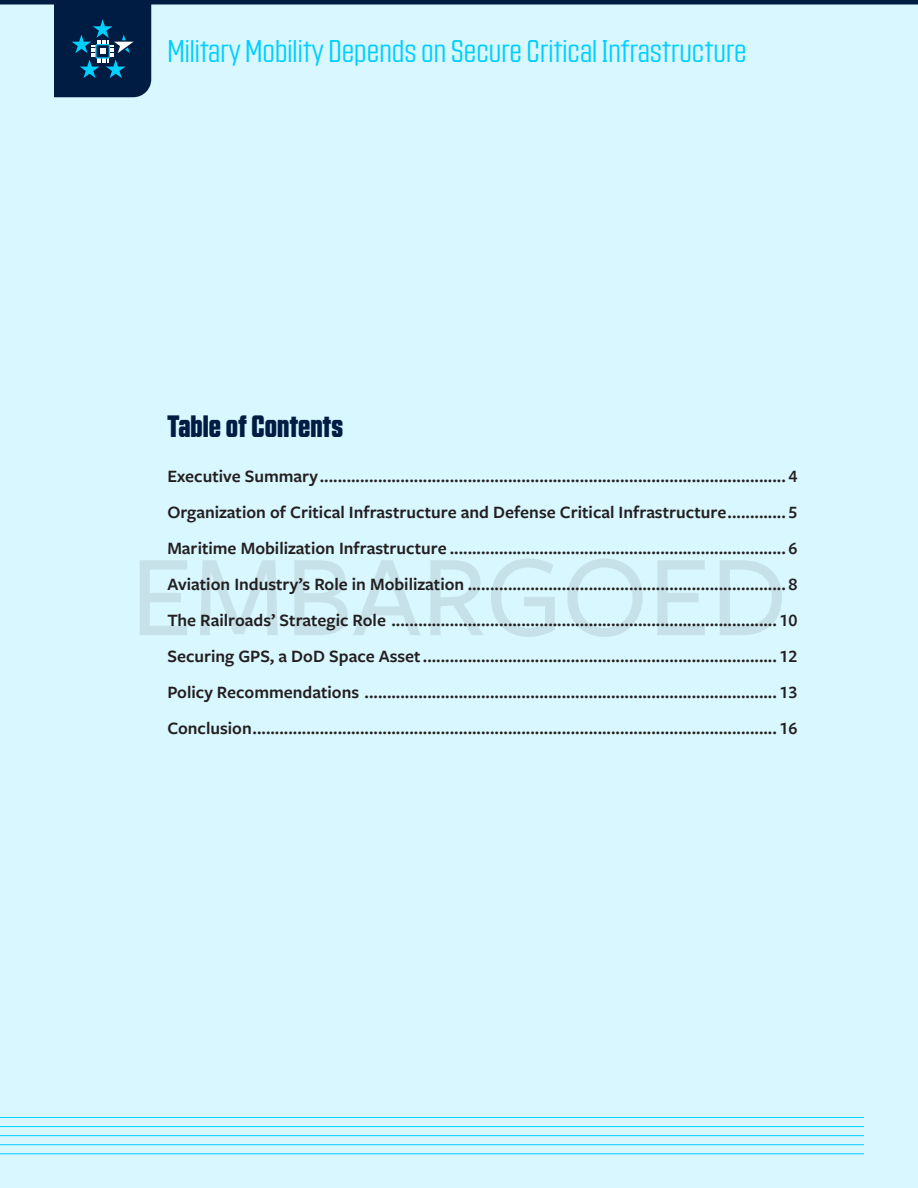
<style>
.page{position:relative;width:918px;height:1188px;background:#fff}
.page>*{position:absolute;margin:0;border:0;box-sizing:border-box;transform-origin:0 0}
.t1{font:500 120px "Freight Sans Pro";letter-spacing:-.005em;color:#231f20}
.t2{font:300 30.6px "Countach";color:#00cfff}
.TOC_H1{font:700 30px "Countach";color:#001c43}
.TOC_Level_1{font:600 18px "Freight Sans Pro";color:#231f20}
</style>
<div class="page">
<div style="left:0;top:4px;width:918px;height:1184px;background:#d9f7ff"></div>
<svg style="left:54px;top:4px;width:97px;height:93px;background:#092f56"></svg>
<hr style="left:0;top:0;width:918px;height:4px;background:#001c43">
<hr style="left:0;top:1117px;width:864px;height:1px;background:#00cfff">
<hr style="left:0;top:1135px;width:864px;height:1px;background:#00cfff">
<hr style="left:0;top:1144px;width:864px;height:1px;background:#00cfff">
<hr style="left:0;top:1153px;width:864px;height:1px;background:#00cfff">
<hr style="left:0;top:1126px;width:864px;height:1px;background:#00cfff">
<h2 class="t2" style="left:167px;top:32px;width:581px">Military Mobility Depends on Secure Critical Infrastructure</h2>
<p class="TOC_H1" style="left:167px;top:407px;width:177px">Table of Contents</p>
<p class="TOC_Level_1" style="left:167px;top:463px;width:631px">Executive Summary........................................................................................................ 4</p>
<p class="TOC_Level_1" style="left:167px;top:499px;width:631px">Organization of Critical Infrastructure and Defense Critical Infrastructure............. 5</p>
<p class="TOC_Level_1" style="left:167px;top:535px;width:631px">Maritime Mobilization Infrastructure ........................................................................... 6</p>
<p class="TOC_Level_1" style="left:167px;top:571px;width:631px">Aviation Industry’s Role in Mobilization ....................................................................... 8</p>
<p class="TOC_Level_1" style="left:167px;top:607px;width:631px">The Railroads’ Strategic Role ...................................................................................... 10</p>
<p class="TOC_Level_1" style="left:167px;top:643px;width:631px">Securing GPS, a DoD Space Asset............................................................................... 12</p>
<p class="TOC_Level_1" style="left:167px;top:679px;width:631px">Policy Recommendations ............................................................................................ 13</p>
<p class="TOC_Level_1" style="left:167px;top:715px;width:631px">Conclusion..................................................................................................................... 16</p>
<h1 class="t1" style="left:130px;top:516px;width:659px">EMBARGOED</h1>
</div>
